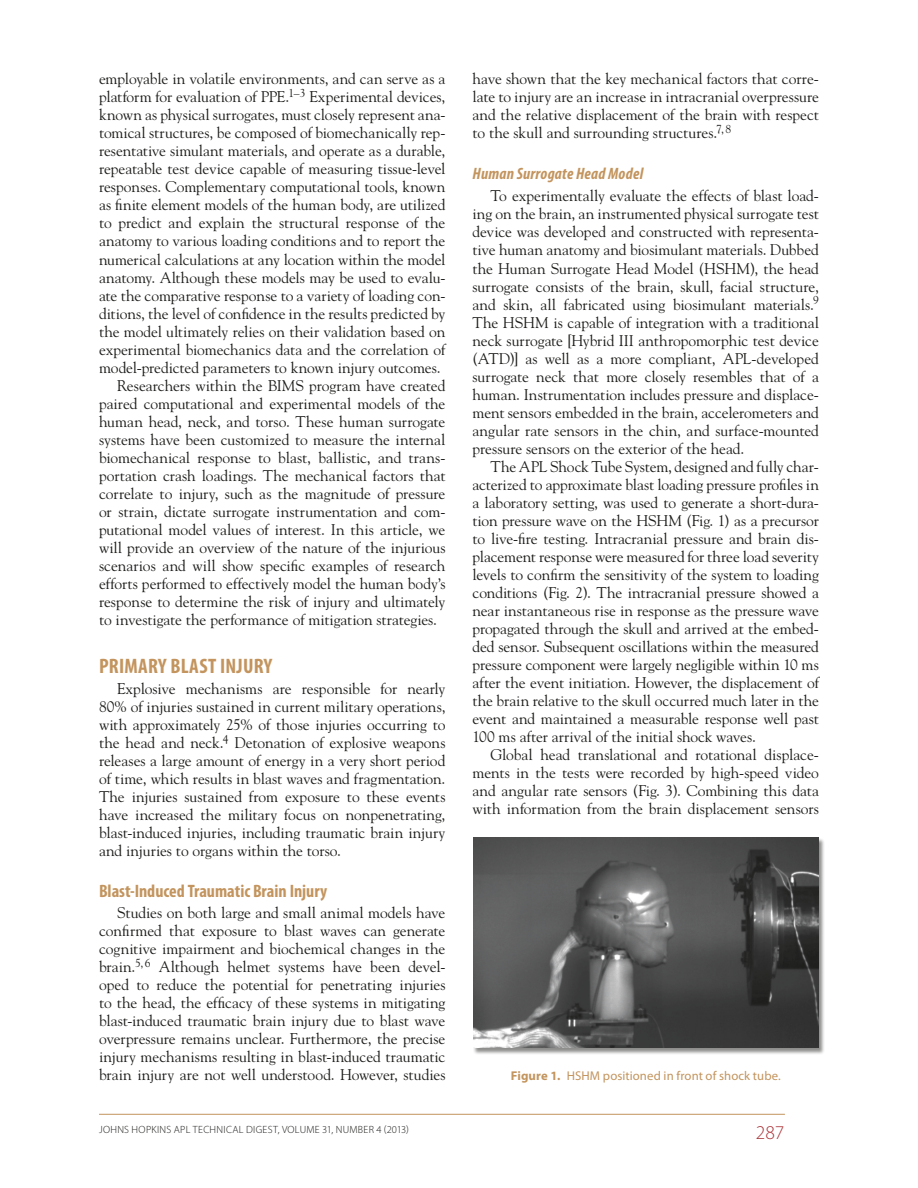
<style>
.page{position:relative;width:918px;height:1188px;background:#fff}
.page>*{position:absolute;margin:0;border:0;box-sizing:border-box;transform-origin:0 0}
.Head_1{font:700 condensed 21px "Myriad Pro";letter-spacing:.01em;color:#c3945d}
.t1{font:300 19.5px "Myriad Pro";color:#ab3439}
.Head_2{font:700 condensed 18px "Myriad Pro";color:#c3945d}
.Head_3{font:italic 700 condensed 16.5px "Myriad Pro";letter-spacing:.015em;color:#c3945d}
.Body_Copy{font:15.45px/18px "Hopkins Goudy";color:#1c1c1a;text-align:justify}
.Figure_Caption_Cente{font:12.75px "Myriad Pro";letter-spacing:.005em;color:#c3945d}
.t2{font:300 10.5px "Myriad Pro";letter-spacing:.025em;color:#1c1c1a}
.s1{font-weight:700}
</style>
<div class="page">
<hr style="left:99px;top:1114px;width:686px;height:1px;background:#c3945d">
<div style="left:473px;top:838px;width:352px;height:217px;background:#1c1c1a;opacity:.5"></div>
<img style="left:473px;top:838px;width:346px;height:210px">
<p class="Body_Copy" style="left:99px;top:70px;width:348px">employable in volatile environments, and can serve as a platform for evaluation of PPE.<sup>1–3</sup> Experimental devices, known as physical surrogates, must closely represent ana&shy;tomical structures, be composed of biomechanically rep&shy;resentative simulant materials, and operate as a durable, repeatable test device capable of measuring tissue-level responses. Complementary computational tools, known as finite element models of the human body, are utilized to predict and explain the structural response of the anatomy to various loading conditions and to report the numerical calculations at any location within the model anatomy. Although these models may be used to evalu&shy;ate the comparative response to a variety of loading con&shy;ditions, the level of confidence in the results predicted by the model ultimately relies on their validation based on experimental biomechanics data and the correlation of model-predicted parameters to known injury outcomes.</p>
<p class="Body_Copy" style="left:99px;top:376px;width:348px;text-indent:18px">Researchers within the BIMS program have created paired computational and experimental models of the human head, neck, and torso. These human surrogate systems have been customized to measure the internal biomechanical response to blast, ballistic, and trans&shy;portation crash loadings. The mechanical factors that correlate to injury, such as the magnitude of pressure or strain, dictate surrogate instrumentation and com&shy;putational model values of interest. In this article, we will provide an overview of the nature of the injurious scenarios and will show specific examples of research efforts performed to effectively model the human body’s response to determine the risk of injury and ultimately to investigate the performance of mitigation strategies.</p>
<p class="Head_1" style="left:99px;top:653px;width:175px">PRIMARY BLAST INJURY</p>
<p class="Body_Copy" style="left:99px;top:679px;width:348px;text-indent:18px">Explosive mechanisms are responsible for nearly 80% of injuries sustained in current military operations, with approximately 25% of those injuries occurring to the head and neck.<sup>4</sup> Detonation of explosive weapons releases a large amount of energy in a very short period of time, which results in blast waves and fragmentation.<br>The injuries sustained from exposure to these events have increased the military focus on nonpenetrating, blast-induced injuries, including traumatic brain injury and injuries to organs within the torso.</p>
<p class="Head_2" style="left:99px;top:880px;width:230px">Blast-Induced Traumatic Brain Injury</p>
<p class="Body_Copy" style="left:99px;top:903px;width:348px;text-indent:18px">Studies on both large and small animal models have confirmed that exposure to blast waves can generate cognitive impairment and biochemical changes in the brain.<sup>5,6</sup> Although helmet systems have been devel&shy;oped to reduce the potential for penetrating injuries to the head, the efficacy of these systems in mitigating blast-induced traumatic brain injury due to blast wave overpressure remains unclear. Furthermore, the precise injury mechanisms resulting in blast-induced traumatic brain injury are not well understood. However, studies</p>
<p class="Body_Copy" style="left:472px;top:70px;width:348px">have shown that the key mechanical factors that corre&shy;late to injury are an increase in intracranial overpressure and the relative displacement of the brain with respect to the skull and surrounding structures.<sup>7,</sup> <sup>8</sup></p>
<p class="Head_3" style="left:472px;top:163px;width:172px">Human Surrogate Head Model</p>
<p class="Body_Copy" style="left:472px;top:187px;width:348px;text-indent:18px">To experimentally evaluate the effects of blast load&shy;ing on the brain, an instrumented physical surrogate test device was developed and constructed with representa&shy;tive human anatomy and biosimulant materials. Dubbed the Human Surrogate Head Model (HSHM), the head surrogate consists of the brain, skull, facial structure, and skin, all fabricated using biosimulant materials.<sup>9<br></sup>The HSHM is capable of integration with a traditional neck surrogate [Hybrid III anthropomorphic test device (ATD)] as well as a more compliant, APL-developed surrogate neck that more closely resembles that of a human. Instrumentation includes pressure and displace&shy;ment sensors embedded in the brain, accelerometers and angular rate sensors in the chin, and surface-mounted pressure sensors on the exterior of the head.</p>
<p class="Body_Copy" style="left:472px;top:457px;width:348px;text-indent:18px">The APL Shock Tube System, designed and fully char&shy;acterized to approximate blast loading pressure profiles in a laboratory setting, was used to generate a short-dura&shy;tion pressure wave on the HSHM (Fig. 1) as a precursor to live-fire testing. Intracranial pressure and brain dis&shy;placement response were measured for three load severity levels to confirm the sensitivity of the system to loading conditions (Fig. 2). The intracranial pressure showed a near instantaneous rise in response as the pressure wave propagated through the skull and arrived at the embed&shy;ded sensor. Subsequent oscillations within the measured pressure component were largely negligible within 10 ms after the event initiation. However, the displacement of the brain relative to the skull occurred much later in the event and maintained a measurable response well past 100 ms after arrival of the initial shock waves.</p>
<p class="Body_Copy" style="left:472px;top:746px;width:348px;text-indent:18px">Global head translational and rotational displace&shy;ments in the tests were recorded by high-speed video and angular rate sensors (Fig. 3). Combining this data with information from the brain displacement sensors</p>
<p class="Figure_Caption_Cente" style="left:511px;top:1068px;width:272px"><span class="s1">Figure 1.</span> HSHM positioned in front of shock tube.</p>
<p class="t2" style="left:99px;top:1123px;width:311px">JOHNS HOPKINS APL TECHNICAL DIGEST, VOLUME 31, NUMBER 4 (2013)</p>
<p class="t1" style="left:756px;top:1121px;width:30px">287</p>
</div>
